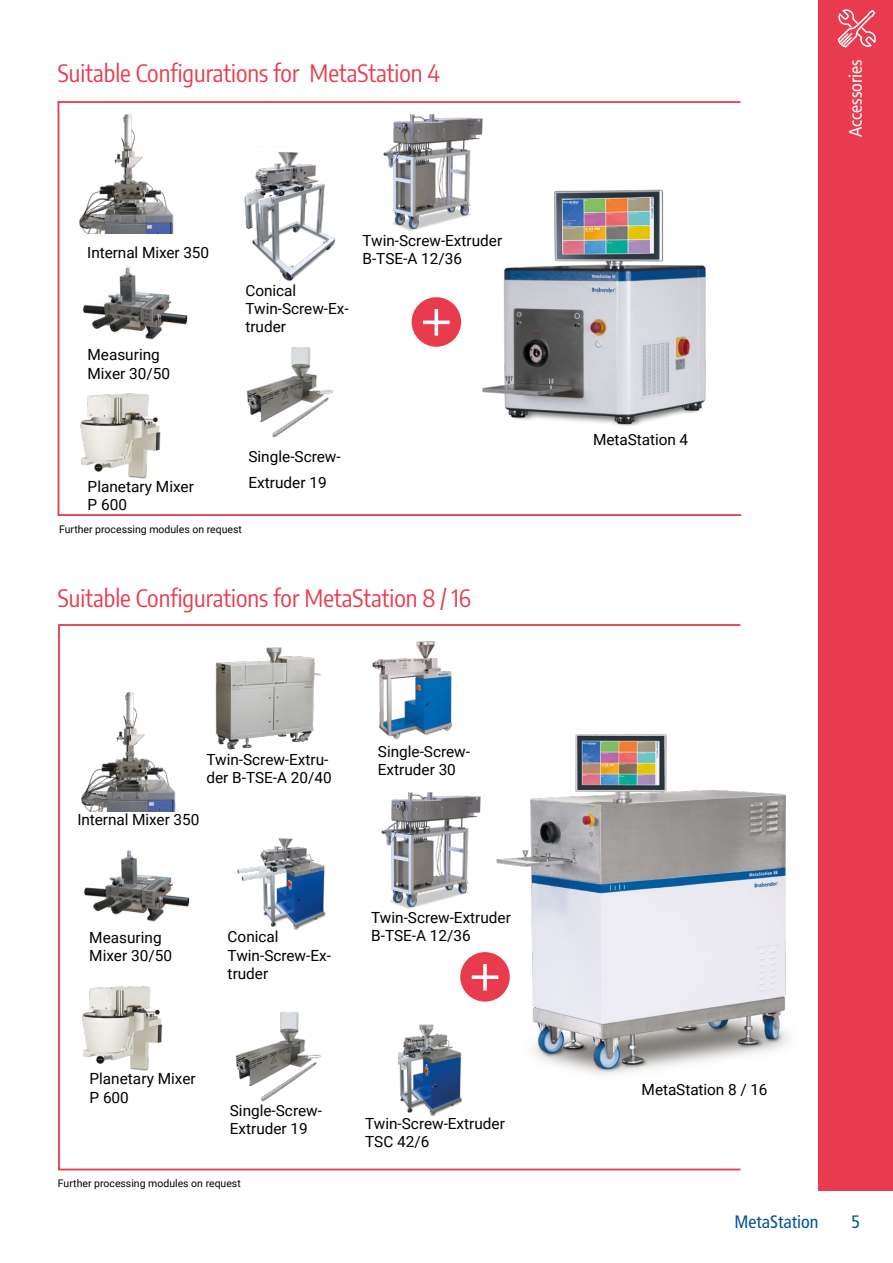
<style>
.page{position:relative;width:893px;height:1263px;background:#fff}
.page>*{position:absolute;margin:0;border:0;box-sizing:border-box;transform-origin:0 0}
.t1{font:condensed 52.35px "Frutiger LT Std";color:#fff}
.t2{font:24px "Encode Sans Condensed";color:#e83c4e}
.t3{font:condensed 18px "Frutiger LT Std";color:#fff}
.t4{font:condensed 18px "Frutiger LT Std";color:#005694}
.t5{font:15.45px/18.5px "Roboto";color:#000}
.t6{font:15.3px/18.5px "Roboto";color:#000}
.t7{font:10.5px "Roboto";color:#000}
</style>
<div class="page">
<div style="left:820px;top:0;width:73px;height:1191px;background:#e83c4e"></div>
<svg style="left:837px;top:9px;width:39px;height:39px"></svg>
<svg style="left:57px;top:101px;width:685px;height:415px"></svg>
<img style="left:238px;top:145px;width:125px;height:137px">
<img style="left:244px;top:346px;width:90px;height:93px">
<img style="left:469px;top:176px;width:253px;height:271px">
<img style="left:72px;top:266px;width:120px;height:76px">
<img style="left:57px;top:377px;width:166px;height:120px">
<img style="left:75px;top:110px;width:112px;height:124px">
<div style="left:412px;top:297px;width:49px;height:50px;background:#e83c4e;border-radius:50%"></div>
<img style="left:372px;top:641px;width:81px;height:99px">
<img style="left:235px;top:1012px;width:87px;height:90px">
<img style="left:398px;top:1024px;width:64px;height:92px">
<img style="left:215px;top:647px;width:106px;height:103px">
<img style="left:237px;top:838px;width:89px;height:92px">
<img style="left:490px;top:734px;width:299px;height:341px">
<div style="left:460px;top:952px;width:50px;height:50px;background:#e83c4e;border-radius:50%"></div>
<img style="left:84px;top:850px;width:106px;height:72px">
<img style="left:82px;top:986px;width:81px;height:85px">
<img style="left:81px;top:692px;width:95px;height:119px">
<img style="left:334px;top:101px;width:197px;height:132px">
<img style="left:381px;top:778px;width:148px;height:132px">
<h2 class="t2" style="left:58px;top:57px;width:384px">Suitable Configurations for MetaStation 4</h2>
<p class="t5" style="left:87px;top:242px;width:123px">Internal Mixer 350</p>
<p class="t5" style="left:87px;top:345px;width:84px">Measuring<br>Mixer 30/50</p>
<p class="t5" style="left:245px;top:280px;width:52px">Conical</p>
<p class="t6" style="left:245px;top:299px;width:105px">Twin-Screw-Ex&shy;truder</p>
<p class="t6" style="left:362px;top:230px;width:141px">Twin-Screw-Extruder<br>B-TSE-A 12/36</p>
<h1 class="t1" style="left:421px;top:287px;width:33px">+</h1>
<p class="t5" style="left:88px;top:477px;width:108px">Planetary Mixer<br>P 600</p>
<p class="t5" style="left:248px;top:443px;width:94px;line-height:26.1px">Single-Screw-<br>Extruder 19</p>
<p class="t7" style="left:59px;top:522px;width:184px">Further processing modules on request</p>
<h2 class="t2" style="left:58px;top:581px;width:414px">Suitable Configurations for MetaStation 8 / 16</h2>
<p class="t6" style="left:206px;top:749px;width:127px">Twin-Screw-Extru&shy;der B-TSE-A 20/40</p>
<p class="t5" style="left:77px;top:810px;width:123px">Internal Mixer 350</p>
<p class="t5" style="left:89px;top:928px;width:84px">Measuring<br>Mixer 30/50</p>
<p class="t6" style="left:228px;top:927px;width:105px">Conical<br>Twin-Screw-Ex&shy;truder</p>
<p class="t5" style="left:89px;top:1069px;width:108px">Planetary Mixer<br>P 600</p>
<p class="t6" style="left:230px;top:1101px;width:94px">Single-Screw-<br>Extruder 19</p>
<p class="t7" style="left:58px;top:1176px;width:184px">Further processing modules on request</p>
<p class="t6" style="left:378px;top:742px;width:94px">Single-Screw-<br>Extruder 30</p>
<p class="t6" style="left:371px;top:907px;width:141px">Twin-Screw-Extruder<br>B-TSE-A 12/36</p>
<h1 class="t1" style="left:469px;top:942px;width:33px">+</h1>
<p class="t6" style="left:365px;top:1113px;width:141px">Twin-Screw-Extruder<br>TSC 42/6</p>
<p class="t5" style="left:593px;top:430px;width:97px">MetaStation 4</p>
<p class="t3" style="left:845px;top:137px;width:80px;rotate:-90deg">Accessories</p>
<p class="t3" style="left:844px;top:158px;width:100px;rotate:-90deg">Technical Data</p>
<p class="t5" style="left:642px;top:1079px;width:127px">MetaStation 8 / 16</p>
<p class="t4" style="left:735px;top:1211px;width:85px">MetaStation</p>
<p class="t4" style="left:851px;top:1211px;width:10px">5</p>
</div>
